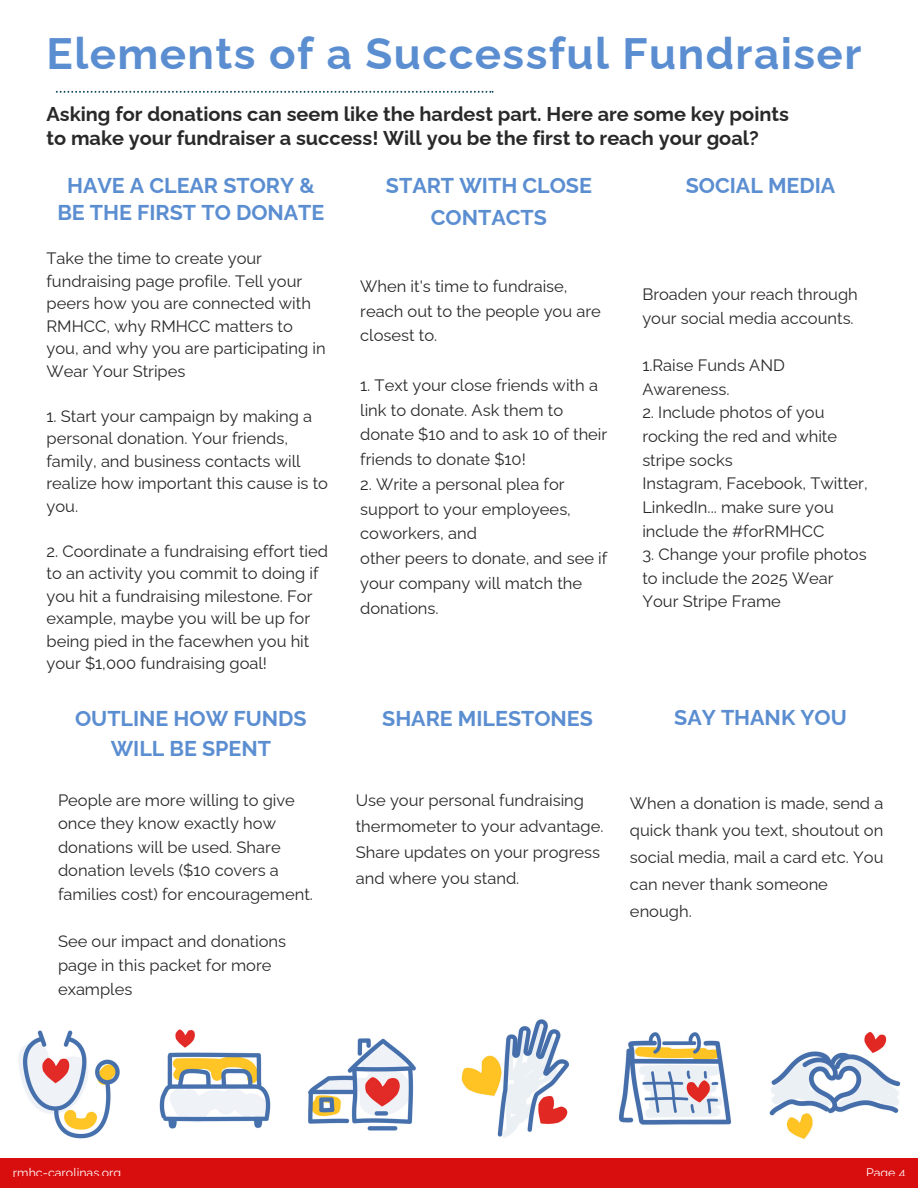
<style>
.page{position:relative;width:918px;height:1188px;background:#fff}
.page>*{position:absolute;margin:0;border:0;box-sizing:border-box;transform-origin:0 0}
.t1{font:700 43.95px "Raleway";letter-spacing:.035em;color:#5b8ed1}
.t2{font:700 21.45px/27px "Raleway";color:#5b8ed1;text-align:center}
.t3{font:700 19.95px/23.7px "Raleway";color:#292929}
.t4{font:16.5px/23.7px "Raleway";color:#292929}
.t5{font:12.45px "Raleway";color:#fff}
</style>
<div class="page">
<svg style="left:56px;top:91px;width:438px;height:2px"></svg>
<img style="left:18px;top:1030px;width:102px;height:109px">
<img style="left:159px;top:1029px;width:112px;height:100px">
<img style="left:308px;top:1038px;width:108px;height:93px">
<img style="left:619px;top:1032px;width:112px;height:93px">
<img style="left:461px;top:1019px;width:108px;height:119px">
<img style="left:769px;top:1032px;width:132px;height:107px">
<div style="left:0;top:1158px;width:918px;height:30px;background:#d80d0d"></div>
<h4 class="t1" style="left:47px;top:28px;width:816px">Elements of a Successful Fundraiser</h4>
<h1 class="t3" style="left:47px;top:102px;width:744px">Asking for donations can seem like the hardest part. Here are some key points to make your fundraiser a success! Will you be the first to reach your goal?</h1>
<h3 class="t2" style="left:57px;top:172px;width:269px">HAVE A CLEAR STORY &amp;<br>BE THE FIRST TO DONATE</h3>
<h2 class="t4" style="left:47px;top:247px;width:281px;line-height:22.5px">Take the time to create your fundraising page profile. Tell your peers how you are connected with<br>RMHCC, why RMHCC matters to you, and why you are participating in<br>Wear Your Stripes</h2>
<h4 class="t4" style="left:47px;top:405px;width:283px;line-height:22.5px">1. Start your campaign by making a personal donation. Your friends, family, and business contacts will realize how important this cause is to you.</h4>
<h4 class="t4" style="left:47px;top:540px;width:283px;line-height:22.5px">2. Coordinate a fundraising effort tied to an activity you commit to doing if you hit a fundraising milestone. For example, maybe you will be up for being pied in the facewhen you hit your $1,000 fundraising goal!</h4>
<h4 class="t2" style="left:75px;top:703px;width:233px;line-height:30.3px">OUTLINE HOW FUNDS<br>WILL BE SPENT</h4>
<h2 class="t4" style="left:58px;top:788px;width:256px">People are more willing to give once they know exactly how donations will be used. Share donation levels ($10 covers a families cost) for encouragement.</h2>
<h4 class="t4" style="left:58px;top:930px;width:230px">See our impact and donations page in this packet for more examples</h4>
<p class="t2" style="left:386px;top:169px;width:207px;line-height:32.7px">START WITH CLOSE<br>CONTACTS</p>
<h4 class="t2" style="left:686px;top:172px;width:151px">SOCIAL MEDIA</h4>
<h2 class="t4" style="left:360px;top:274px;width:242px;line-height:24.8px">When it's time to fundraise, reach out to the people you are closest to.</h2>
<p class="t4" style="left:360px;top:373px;width:249px;line-height:24.8px">1. Text your close friends with a link to donate. Ask them to donate $10 and to ask 10 of their friends to donate $10!</p>
<p class="t4" style="left:360px;top:472px;width:249px;line-height:24.8px">2. Write a personal plea for support to your employees, coworkers, and<br>other peers to donate, and see if your company will match the donations.</p>
<h2 class="t4" style="left:642px;top:283px;width:217px">Broaden your reach through your social media accounts.</h2>
<p class="t4" style="left:642px;top:354px;width:144px">1.Raise Funds AND<br>Awareness.</p>
<p class="t4" style="left:642px;top:401px;width:227px">2. Include photos of you rocking the red and white stripe socks<br>Instagram, Facebook, Twitter,<br>LinkedIn... make sure you include the #forRMHCC</p>
<p class="t4" style="left:642px;top:543px;width:226px">3. Change your profile photos to include the 2025 Wear<br>Your Stripe Frame</p>
<h4 class="t2" style="left:674px;top:704px;width:174px">SAY THANK YOU</h4>
<p class="t2" style="left:382px;top:705px;width:212px">SHARE MILESTONES</p>
<h2 class="t4" style="left:356px;top:788px;width:249px;line-height:25.8px">Use your personal fundraising thermometer to your advantage.<br>Share updates on your progress and where you stand.</h2>
<h2 class="t4" style="left:630px;top:789px;width:255px;line-height:27px">When a donation is made, send a quick thank you text, shoutout on social media, mail a card etc. You can never thank someone enough.</h2>
<p class="t5" style="left:13px;top:1166px;width:110px">rmhc-carolinas.org</p>
<p class="t5" style="left:866px;top:1166px;width:41px">Page 4</p>
</div>
